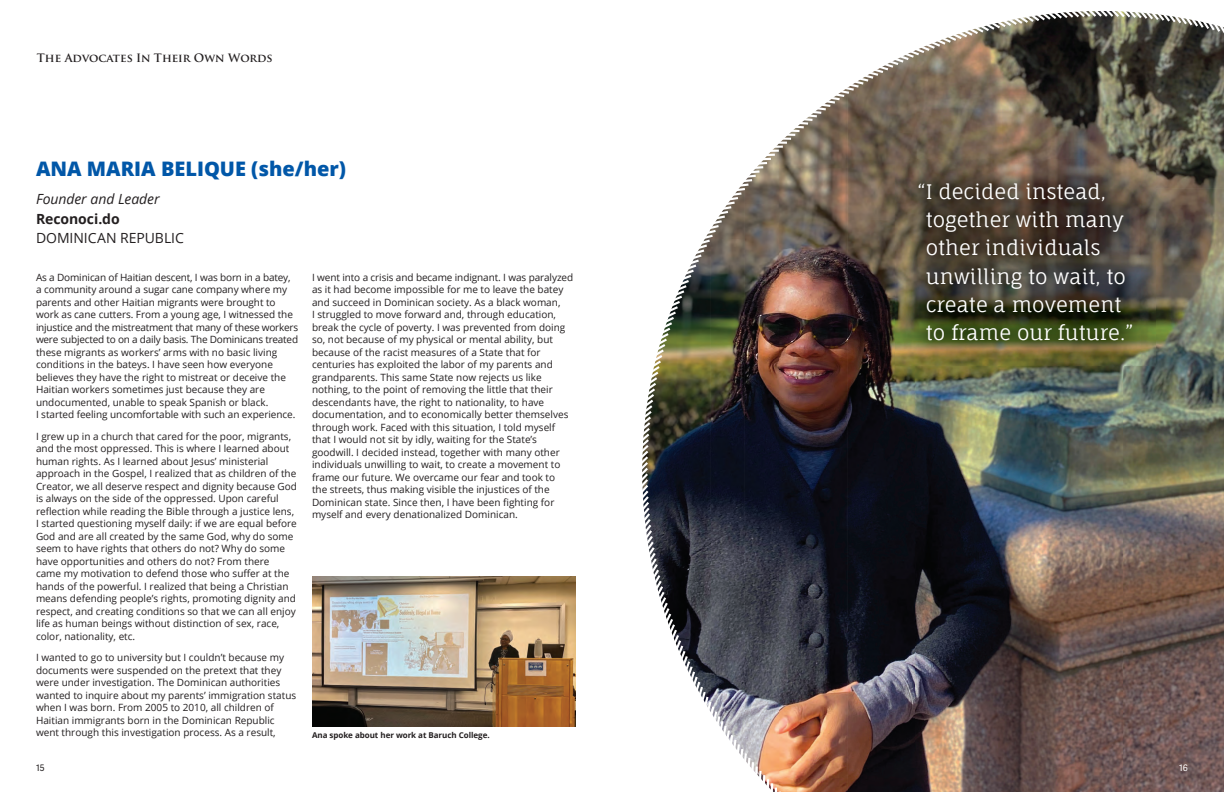
<style>
.page{position:relative;width:1224px;height:792px;background:#fff}
.page>*{position:absolute;margin:0;border:0;box-sizing:border-box;transform-origin:0 0}
.t1{font:20px/28.3px "Fauna One";color:#fff}
.t2{font:800 20px "Open Sans";color:#0157a8}
.t3{font:14px "Open Sans";letter-spacing:-.005em;color:#231f20}
.t4{font:italic 14px "Open Sans";letter-spacing:-.005em;color:#231f20}
.t5{font:700 14px "Open Sans";letter-spacing:-.005em;color:#231f20}
.t6{font:700 11.3px "Trajan Pro";color:#231f20}
.t7{font:10px/12.5px "Open Sans";color:#231f20}
.t8{font:9px "Adelle Sans";color:#231f20}
.t9{font:9px "Adelle Sans";color:#fff}
.t10{font:700 8px "Open Sans";letter-spacing:-.005em;color:#231f20}
</style>
<div class="page">
<img style="left:642px;top:11px;width:582px;height:781px">
<img style="left:895px;top:160px;width:260px;height:205px">
<img style="left:312px;top:577px;width:264px;height:149px">
<p class="t6" style="left:37px;top:51px;width:237px">The Advocates In Their Own Words</p>
<h1 class="t2" style="left:36px;top:153px;width:312px">ANA MARIA BELIQUE (she/her)</h1>
<h2 class="t4" style="left:36px;top:189px;width:125px">Founder and Leader</h2>
<h2 class="t5" style="left:36px;top:209px;width:85px">Reconoci.do</h2>
<h2 class="t3" style="left:36px;top:228px;width:149px">DOMINICAN REPUBLIC</h2>
<p class="t7" style="left:36px;top:271px;width:264px">As a Dominican of Haitian descent, I was born in a batey, a community around a sugar cane company where my parents and other Haitian migrants were brought to work as cane cutters. From a young age, I witnessed the injustice and the mistreatment that many of these workers were subjected to on a daily basis. The Dominicans treated these migrants as workers’ arms with no basic living conditions in the bateys. I have seen how everyone believes they have the right to mistreat or deceive the Haitian workers sometimes just because they are undocumented, unable to speak Spanish or black.<br>I started feeling uncomfortable with such an experience.</p>
<p class="t7" style="left:36px;top:430px;width:263px">I grew up in a church that cared for the poor, migrants, and the most oppressed. This is where I learned about human rights. As I learned about Jesus’ ministerial approach in the Gospel, I realized that as children of the Creator, we all deserve respect and dignity because God is always on the side of the oppressed. Upon careful reflection while reading the Bible through a justice lens, I started questioning myself daily: if we are equal before God and are all created by the same God, why do some seem to have rights that others do not? Why do some have opportunities and others do not? From there came my motivation to defend those who suffer at the hands of the powerful. I realized that being a Christian means defending people’s rights, promoting dignity and respect, and creating conditions so that we can all enjoy life as human beings without distinction of sex, race, color, nationality, etc.</p>
<p class="t7" style="left:36px;top:651px;width:262px">I wanted to go to university but I couldn’t because my documents were suspended on the pretext that they were under investigation. The Dominican authorities wanted to inquire about my parents’ immigration status when I was born. From 2005 to 2010, all children of Haitian immigrants born in the Dominican Republic went through this investigation process. As a result,</p>
<p class="t8" style="left:36px;top:761px;width:10px">15</p>
<p class="t7" style="left:312px;top:271px;width:263px">I went into a crisis and became indignant. I was paralyzed as it had become impossible for me to leave the batey and succeed in Dominican society. As a black woman,<br>I struggled to move forward and, through education, break the cycle of poverty. I was prevented from doing so, not because of my physical or mental ability, but because of the racist measures of a State that for centuries has exploited the labor of my parents and grandparents. This same State now rejects us like nothing, to the point of removing the little that their descendants have, the right to nationality, to have documentation, and to economically better themselves through work. Faced with this situation, I told myself that I would not sit by idly, waiting for the State’s goodwill. I decided instead, together with many other individuals unwilling to wait, to create a movement to frame our future. We overcame our fear and took to<br>the streets, thus making visible the injustices of the Dominican state. Since then, I have been fighting for myself and every denationalized Dominican.</p>
<p class="t10" style="left:312px;top:729px;width:179px">Ana spoke about her work at Baruch College.</p>
<h1 class="t1" style="left:926px;top:177px;width:209px;text-indent:-8px">“ I decided instead, together with many other individuals unwilling to wait, to create a movement to frame our future.”</h1>
<p class="t9" style="left:1179px;top:761px;width:10px">16</p>
</div>
